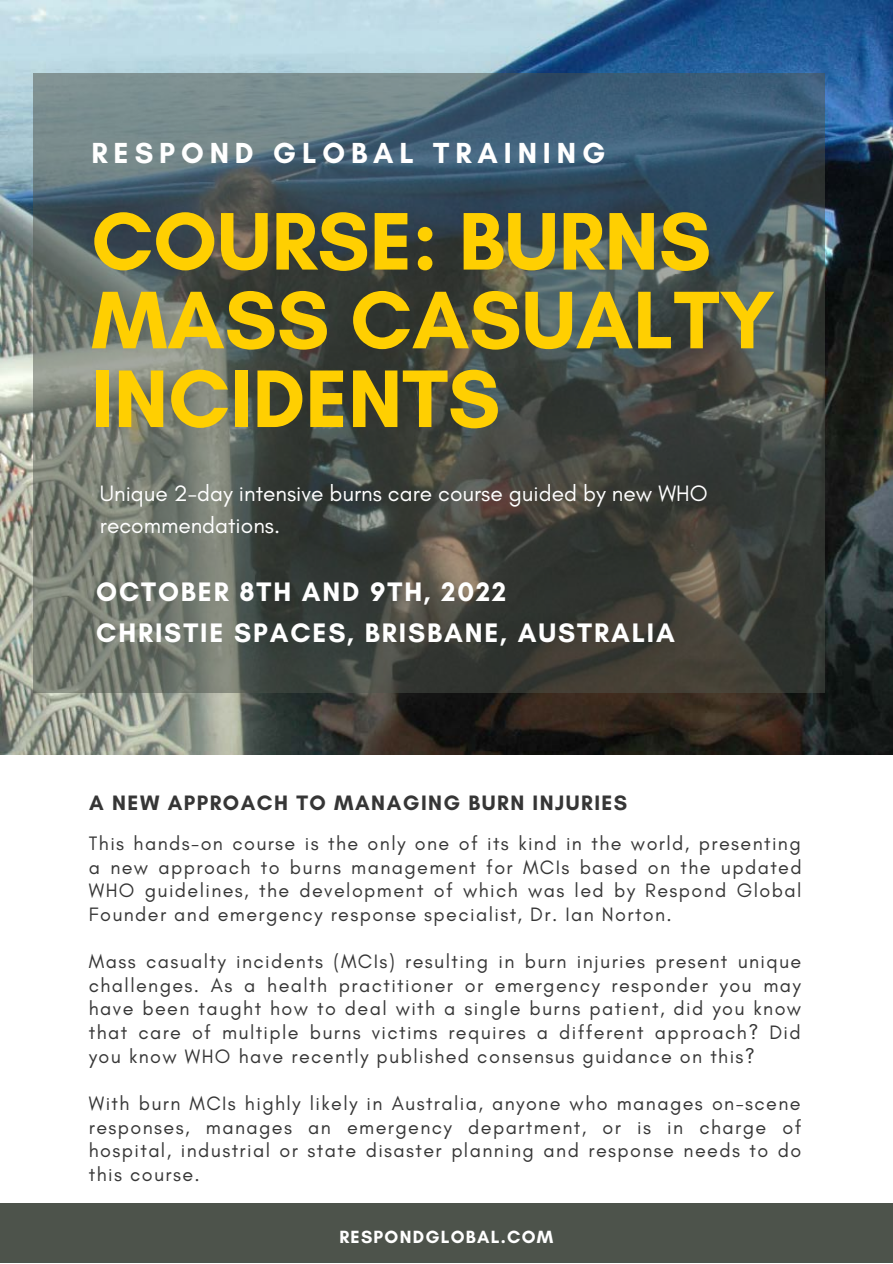
<style>
.page{position:relative;width:893px;height:1264px;background:#fff}
.page>*{position:absolute;margin:0;border:0;box-sizing:border-box;transform-origin:0 0}
.t1{font:700 83.1px/78.8px "Glacial Indifference";color:#ffcf01}
.t2{font:700 29.55px "Glacial Indifference";letter-spacing:.2em;color:#fff}
.t3{font:700 27.3px/41px "Glacial Indifference";letter-spacing:.07em;color:#fff}
.t4{font:22.65px/31.5px "Glacial Indifference";color:#fff}
.t5{font:700 21.3px "Glacial Indifference";letter-spacing:.07em;color:#363636}
.t6{font:19.8px/23.5px "Glacial Indifference";letter-spacing:.07em;color:#363636;text-align:justify}
.t7{font:700 18px "Glacial Indifference";letter-spacing:.07em;color:#fff}
</style>
<div class="page">
<div style="left:0;top:1203px;width:892px;height:59px;background:#4d534b"></div>
<img style="left:0;top:0;width:892px;height:754px">
<svg style="left:34px;top:73px;width:791px;height:620px"></svg>
<h2 class="t2" style="left:91px;top:135px;width:515px">RESPOND GLOBAL TRAINING</h2>
<h1 class="t1" style="left:91px;top:201px;width:685px">COURSE: BURNS<br>MASS CASUALTY<br>INCIDENTS</h1>
<p class="t4" style="left:100px;top:477px;width:609px">Unique 2-day intensive burns care course guided by new WHO recommendations.</p>
<h3 class="t3" style="left:96px;top:570px;width:580px">OCTOBER 8TH AND 9TH, 2022<br>CHRISTIE SPACES, BRISBANE, AUSTRALIA</h3>
<p class="t5" style="left:89px;top:789px;width:539px">A NEW APPROACH TO MANAGING BURN INJURIES</p>
<p class="t6" style="left:89px;top:831px;width:714px">This hands-on course is the only one of its kind in the world, presenting a new approach to burns management for MCIs based on the updated WHO guidelines, the development of which was led by Respond Global Founder and emergency response specialist, Dr. Ian Norton.</p>
<p class="t6" style="left:89px;top:949px;width:714px">Mass casualty incidents (MCIs) resulting in burn injuries present unique challenges. As a health practitioner or emergency responder you may have been taught how to deal with a single burns patient, did you know that care of multiple burns victims requires a different approach? Did you know WHO have recently published consensus guidance on this?</p>
<p class="t6" style="left:89px;top:1091px;width:714px">With burn MCIs highly likely in Australia, anyone who manages on-scene responses, manages an emergency department, or is in charge of hospital, industrial or state disaster planning and response needs to do this course.</p>
<p class="t7" style="left:339px;top:1225px;width:215px">RESPONDGLOBAL.COM</p>
</div>
